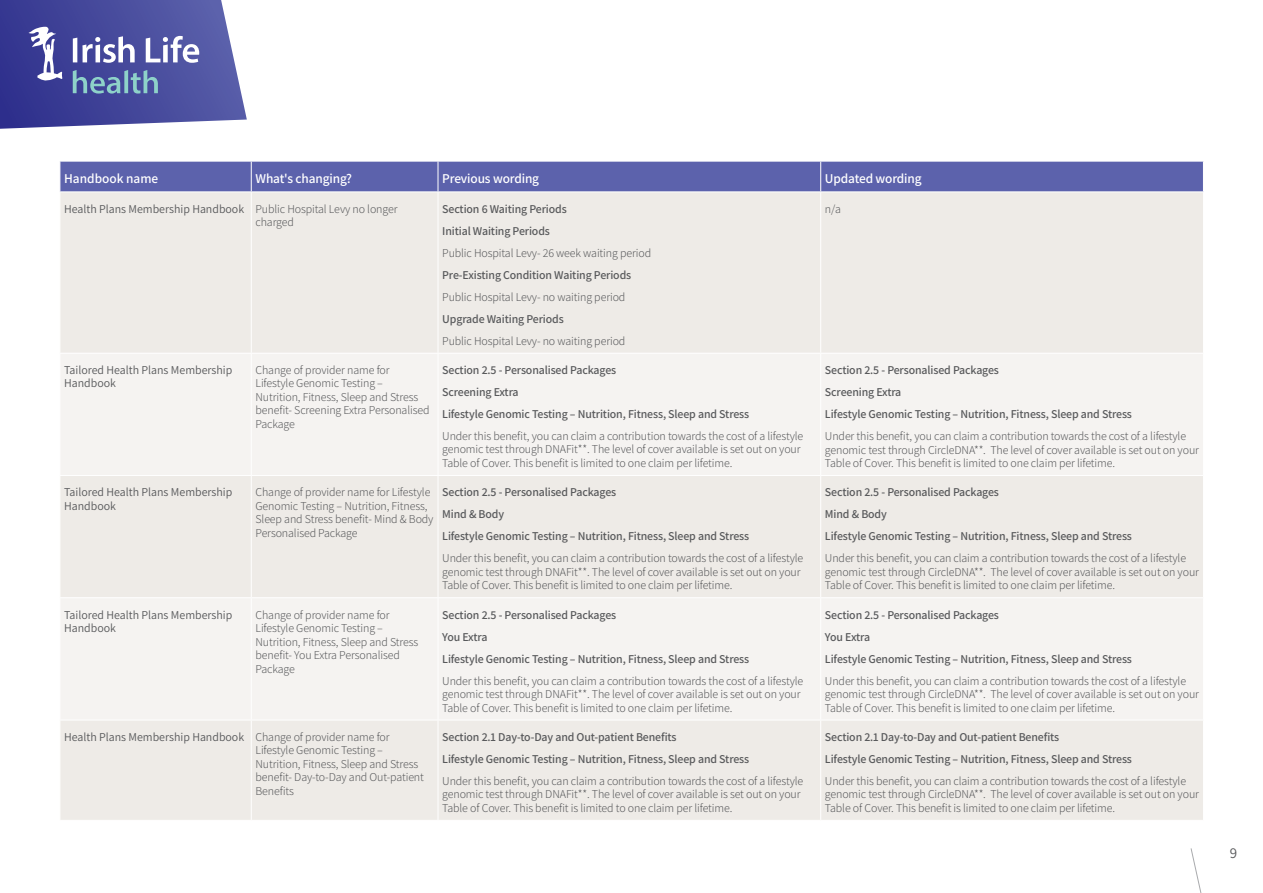
<style>
.page{position:relative;width:1263px;height:893px;background:#fff}
.page>*{position:absolute;margin:0;border:0;box-sizing:border-box;transform-origin:0 0}
.t1{font:15px "Assistant";color:#58595b}
.t2{font:600 13.5px "Assistant";letter-spacing:-.01em;color:#fff}
.t3{font:300 12px/13.5px "Assistant";letter-spacing:-.01em;color:#58595b}
.t4{font:600 12px/22px "Assistant";letter-spacing:-.01em;color:#58595b}
.t5{font:12px/13.5px "Assistant";color:#58595b}
.s1{font-weight:400}
</style>
<div class="page">
<div style="left:61px;top:162px;width:1142px;height:30px;background:#5c62ac"></div>
<div style="left:61px;top:193px;width:1142px;height:627px;background:#eeebe7"></div>
<svg style="left:61px;top:354px;width:1142px;height:366px;fill:#f5f3f1"></svg>
<hr style="left:251px;top:192px;width:1px;height:161px;background:#fff">
<hr style="left:438px;top:192px;width:1px;height:161px;background:#fff">
<hr style="left:820px;top:192px;width:1px;height:161px;background:#fff">
<hr style="left:251px;top:354px;width:1px;height:121px;background:#fff">
<hr style="left:438px;top:354px;width:1px;height:121px;background:#fff">
<hr style="left:820px;top:354px;width:1px;height:121px;background:#fff">
<hr style="left:251px;top:476px;width:1px;height:121px;background:#fff">
<hr style="left:438px;top:476px;width:1px;height:121px;background:#fff">
<hr style="left:820px;top:476px;width:1px;height:121px;background:#fff">
<hr style="left:251px;top:598px;width:1px;height:122px;background:#fff">
<hr style="left:438px;top:598px;width:1px;height:122px;background:#fff">
<hr style="left:820px;top:598px;width:1px;height:122px;background:#fff">
<hr style="left:251px;top:720px;width:1px;height:100px;background:#fff">
<hr style="left:438px;top:720px;width:1px;height:100px;background:#fff">
<hr style="left:820px;top:720px;width:1px;height:100px;background:#fff">
<hr style="left:60px;top:353px;width:191px;height:1px;background:#fff">
<hr style="left:251px;top:353px;width:187px;height:1px;background:#fff">
<hr style="left:438px;top:353px;width:383px;height:1px;background:#fff">
<hr style="left:821px;top:353px;width:383px;height:1px;background:#fff">
<hr style="left:60px;top:475px;width:191px;height:1px;background:#fff">
<hr style="left:251px;top:475px;width:187px;height:1px;background:#fff">
<hr style="left:438px;top:475px;width:383px;height:1px;background:#fff">
<hr style="left:821px;top:475px;width:383px;height:1px;background:#fff">
<hr style="left:60px;top:597px;width:191px;height:1px;background:#fff">
<hr style="left:251px;top:597px;width:187px;height:1px;background:#fff">
<hr style="left:438px;top:597px;width:383px;height:1px;background:#fff">
<hr style="left:821px;top:597px;width:383px;height:1px;background:#fff">
<hr style="left:60px;top:720px;width:191px;height:1px;background:#fff">
<hr style="left:251px;top:720px;width:187px;height:1px;background:#fff">
<hr style="left:438px;top:720px;width:383px;height:1px;background:#fff">
<hr style="left:821px;top:720px;width:383px;height:1px;background:#fff">
<hr style="left:251px;top:161px;width:1px;height:31px;background:#fff">
<hr style="left:438px;top:161px;width:1px;height:31px;background:#fff">
<hr style="left:820px;top:161px;width:1px;height:31px;background:#fff">
<svg style="left:0;top:0;width:247px;height:129px;background:#6166aa"></svg>
<svg style="left:1190px;top:848px;width:12px;height:45px"></svg>
<p class="t2" style="left:64px;top:170px;width:96px">Handbook name</p>
<p class="t2" style="left:255px;top:170px;width:98px">What's changing?</p>
<p class="t2" style="left:442px;top:170px;width:98px">Previous wording</p>
<p class="t2" style="left:825px;top:170px;width:98px">Updated wording</p>
<p class="t3" style="left:255px;top:201px;width:144px;text-indent:-191px"><span class="s1">Health Plans Membership Handbook</span> Public Hospital Levy no longer charged</p>
<p class="t4" style="left:442px;top:197px;width:126px">Section 6 Waiting Periods<br>Initial Waiting Periods</p>
<p class="t3" style="left:442px;top:245px;width:210px">Public Hospital Levy- 26 week waiting period</p>
<p class="t4" style="left:442px;top:263px;width:191px">Pre-Existing Condition Waiting Periods</p>
<p class="t3" style="left:442px;top:289px;width:185px">Public Hospital Levy- no waiting period</p>
<p class="t4" style="left:442px;top:307px;width:123px">Upgrade Waiting Periods</p>
<p class="t3" style="left:442px;top:333px;width:185px">Public Hospital Levy- no waiting period</p>
<p class="t3" style="left:825px;top:201px;width:17px">n/a</p>
<p class="t5" style="left:64px;top:363px;width:170px">Tailored Health Plans Membership<br>Handbook</p>
<p class="t3" style="left:255px;top:363px;width:176px">Change of provider name for<br>Lifestyle Genomic Testing –<br>Nutrition, Fitness, Sleep and Stress benefit- Screening Extra Personalised<br>Package</p>
<p class="t4" style="left:442px;top:358px;width:308px">Section 2.5 - Personalised Packages<br>Screening Extra<br>Lifestyle Genomic Testing – Nutrition, Fitness, Sleep and Stress</p>
<p class="t3" style="left:442px;top:429px;width:363px">Under this benefit, you can claim a contribution towards the cost of a lifestyle genomic test through DNAFit**. The level of cover available is set out on your<br>Table of Cover. This benefit is limited to one claim per lifetime.</p>
<p class="t5" style="left:64px;top:485px;width:170px">Tailored Health Plans Membership<br>Handbook</p>
<p class="t3" style="left:255px;top:485px;width:180px">Change of provider name for Lifestyle Genomic Testing – Nutrition, Fitness, Sleep and Stress benefit- Mind &amp; Body Personalised Package</p>
<p class="t4" style="left:442px;top:481px;width:308px">Section 2.5 - Personalised Packages<br>Mind &amp; Body<br>Lifestyle Genomic Testing – Nutrition, Fitness, Sleep and Stress</p>
<p class="t3" style="left:442px;top:551px;width:363px">Under this benefit, you can claim a contribution towards the cost of a lifestyle genomic test through DNAFit**. The level of cover available is set out on your<br>Table of Cover. This benefit is limited to one claim per lifetime.</p>
<p class="t5" style="left:64px;top:607px;width:170px">Tailored Health Plans Membership<br>Handbook</p>
<p class="t3" style="left:255px;top:607px;width:164px">Change of provider name for<br>Lifestyle Genomic Testing –<br>Nutrition, Fitness, Sleep and Stress benefit- You Extra Personalised<br>Package</p>
<p class="t4" style="left:442px;top:603px;width:308px">Section 2.5 - Personalised Packages<br>You Extra<br>Lifestyle Genomic Testing – Nutrition, Fitness, Sleep and Stress</p>
<p class="t3" style="left:442px;top:673px;width:363px">Under this benefit, you can claim a contribution towards the cost of a lifestyle genomic test through DNAFit**. The level of cover available is set out on your<br>Table of Cover. This benefit is limited to one claim per lifetime.</p>
<p class="t3" style="left:255px;top:729px;width:170px;text-indent:-191px"><span class="s1">Health Plans Membership Handbook</span> Change of provider name for Lifestyle Genomic Testing – Nutrition, Fitness, Sleep and Stress benefit- Day-to-Day and Out-patient Benefits</p>
<p class="t4" style="left:442px;top:725px;width:308px">Section 2.1 Day-to-Day and Out-patient Benefits<br>Lifestyle Genomic Testing – Nutrition, Fitness, Sleep and Stress</p>
<p class="t3" style="left:442px;top:773px;width:363px">Under this benefit, you can claim a contribution towards the cost of a lifestyle genomic test through DNAFit**. The level of cover available is set out on your<br>Table of Cover. This benefit is limited to one claim per lifetime.</p>
<p class="t4" style="left:825px;top:358px;width:308px">Section 2.5 - Personalised Packages<br>Screening Extra<br>Lifestyle Genomic Testing – Nutrition, Fitness, Sleep and Stress</p>
<p class="t3" style="left:825px;top:429px;width:376px">Under this benefit, you can claim a contribution towards the cost of a lifestyle genomic test through CircleDNA**. The level of cover available is set out on your<br>Table of Cover. This benefit is limited to one claim per lifetime.</p>
<p class="t4" style="left:825px;top:481px;width:308px">Section 2.5 - Personalised Packages<br>Mind &amp; Body<br>Lifestyle Genomic Testing – Nutrition, Fitness, Sleep and Stress</p>
<p class="t3" style="left:825px;top:551px;width:376px">Under this benefit, you can claim a contribution towards the cost of a lifestyle genomic test through CircleDNA**. The level of cover available is set out on your<br>Table of Cover. This benefit is limited to one claim per lifetime.</p>
<p class="t4" style="left:825px;top:603px;width:308px">Section 2.5 - Personalised Packages<br>You Extra<br>Lifestyle Genomic Testing – Nutrition, Fitness, Sleep and Stress</p>
<p class="t3" style="left:825px;top:673px;width:376px">Under this benefit, you can claim a contribution towards the cost of a lifestyle genomic test through CircleDNA**. The level of cover available is set out on your<br>Table of Cover. This benefit is limited to one claim per lifetime.</p>
<p class="t4" style="left:825px;top:725px;width:308px">Section 2.1 Day-to-Day and Out-patient Benefits<br>Lifestyle Genomic Testing – Nutrition, Fitness, Sleep and Stress</p>
<p class="t3" style="left:825px;top:773px;width:376px">Under this benefit, you can claim a contribution towards the cost of a lifestyle genomic test through CircleDNA**. The level of cover available is set out on your<br>Table of Cover. This benefit is limited to one claim per lifetime.</p>
<p class="t1" style="left:1230px;top:843px;width:9px">9</p>
</div>
